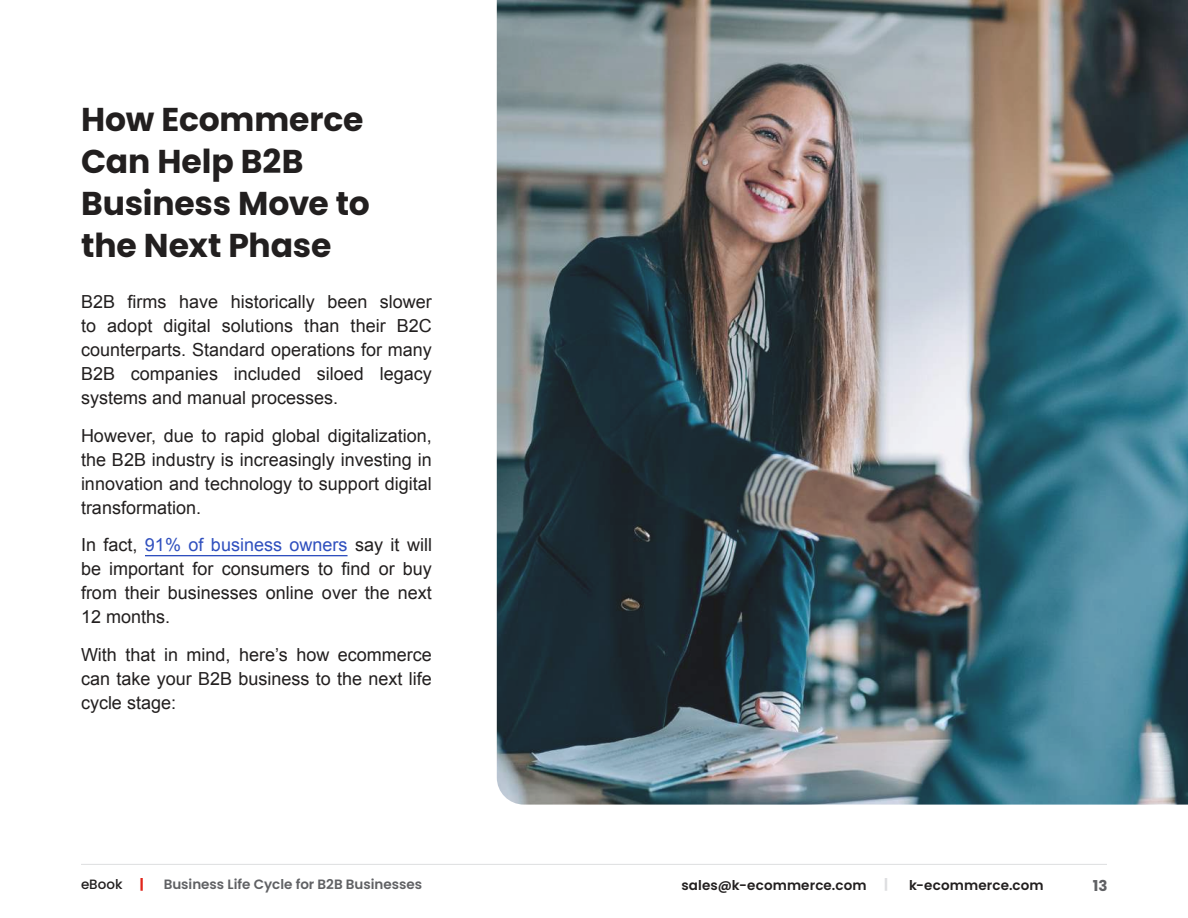
<style>
.page{position:relative;width:1188px;height:918px;background:#fff}
.page>*{position:absolute;margin:0;border:0;box-sizing:border-box;transform-origin:0 0}
.t1{font:700 33px/42px "Poppins";letter-spacing:-.005em;color:#221f1f}
.t2{font:18px/24px "Arial";color:#221f1f;text-align:justify}
.t3{font:700 15px "Poppins";color:#606164}
.t4{font:600 13.5px "Poppins";letter-spacing:.01em;color:#221f1f}
.t5{font:600 13.5px "Poppins";color:#606164}
.t6{font:500 13.5px "Poppins";color:#221f1f}
.t7{font:700 13.5px "Poppins";color:#e1251b}
.t8{font:700 13.5px "Poppins";color:#dddee0}
.s1{color:#2f4fbe}
</style>
<div class="page">
<hr style="left:81px;top:864px;width:1026px;height:1px;background:#dddee0">
<hr style="left:145px;top:555px;width:203px;height:1px;background:#2f4fbe">
<img style="left:497px;top:0;width:691px;height:805px">
<h1 class="t1" style="left:81px;top:99px;width:290px">How Ecommerce<br>Can Help B2B<br>Business Move to the Next Phase</h1>
<p class="t2" style="left:81px;top:290px;width:352px">B2B 昀椀rms have historically been slower to adopt digital solutions than their B2C counterparts. Standard operations for many B2B companies included siloed legacy systems and manual processes.</p>
<p class="t2" style="left:81px;top:424px;width:352px">However, due to rapid global digitalization, the B2B industry is increasingly investing in innovation and technology to support digital transformation.</p>
<p class="t2" style="left:81px;top:533px;width:352px">In fact, <span class="s1">91% of business owners</span> say it will be important for consumers to 昀椀nd or buy from their businesses online over the next 12 months.</p>
<p class="t2" style="left:81px;top:642px;width:352px">With that in mind, here’s how ecommerce can take your B2B business to the next life cycle stage:</p>
<p class="t6" style="left:81px;top:877px;width:43px">eBook</p>
<p class="t7" style="left:140px;top:878px;width:5px">|</p>
<p class="t5" style="left:164px;top:879px;width:260px">Business Life Cycle for B2B Businesses</p>
<p class="t4" style="left:681px;top:879px;width:187px">sales@k-ecommerce.com</p>
<p class="t8" style="left:884px;top:878px;width:5px">|</p>
<p class="t4" style="left:909px;top:879px;width:136px">k-ecommerce.com</p>
<p class="t3" style="left:1093px;top:877px;width:16px">13</p>
</div>
